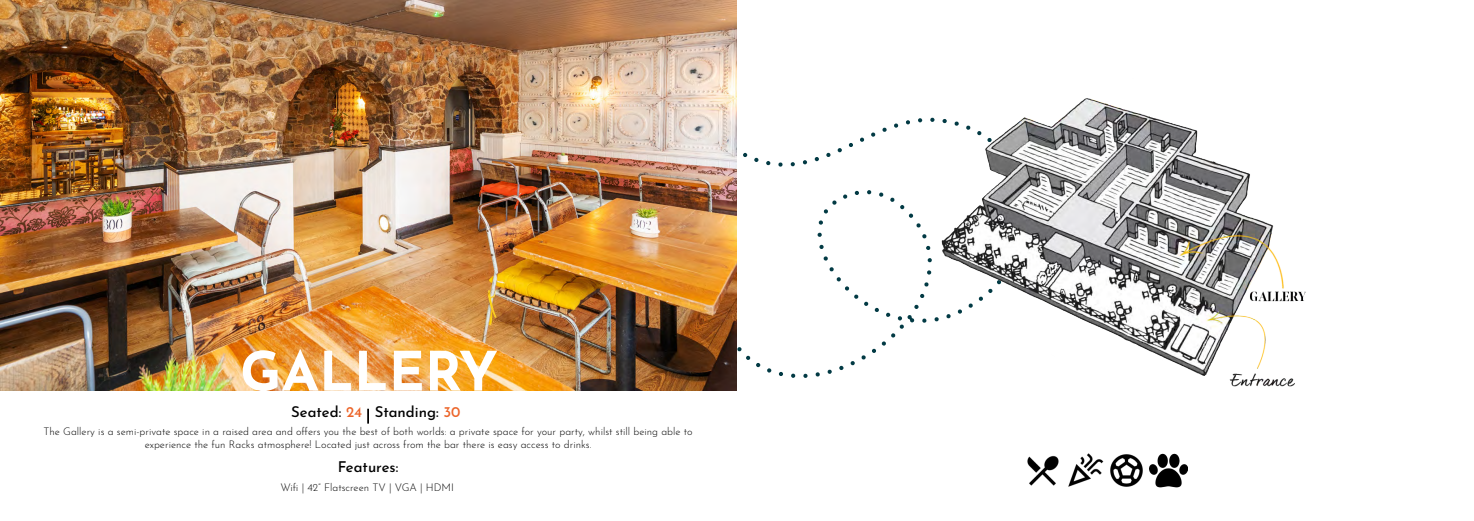
<style>
.page{position:relative;width:1474px;height:521px;background:#fff}
.page>*{position:absolute;margin:0;border:0;box-sizing:border-box;transform-origin:0 0}
.t1{font:700 54.25px "Josefin Sans";color:#fff}
.t2{font:100 14.88px "Josefin Sans";color:#000}
.t3{font:300 10.5px/12.6px "Josefin Sans";color:#000;text-align:center}
.s1{color:#ec652a}
</style>
<div class="page">
<svg style="left:767px;top:368px;width:4px;height:4px"></svg>
<svg style="left:756px;top:363px;width:4px;height:4px"></svg>
<svg style="left:823px;top:200px;width:13px;height:13px"></svg>
<svg style="left:906px;top:120px;width:4px;height:4px"></svg>
<svg style="left:890px;top:198px;width:4px;height:4px"></svg>
<svg style="left:882px;top:128px;width:4px;height:4px"></svg>
<svg style="left:814px;top:157px;width:5px;height:4px"></svg>
<svg style="left:848px;top:143px;width:5px;height:4px"></svg>
<svg style="left:837px;top:148px;width:5px;height:4px"></svg>
<svg style="left:737px;top:347px;width:13px;height:13px"></svg>
<svg style="left:803px;top:160px;width:4px;height:4px"></svg>
<svg style="left:766px;top:161px;width:4px;height:4px"></svg>
<svg style="left:778px;top:162px;width:4px;height:5px"></svg>
<svg style="left:867px;top:190px;width:4px;height:4px"></svg>
<svg style="left:854px;top:191px;width:5px;height:4px"></svg>
<svg style="left:879px;top:193px;width:4px;height:4px"></svg>
<svg style="left:894px;top:123px;width:4px;height:5px"></svg>
<svg style="left:778px;top:372px;width:5px;height:4px"></svg>
<svg style="left:819px;top:245px;width:4px;height:4px"></svg>
<svg style="left:803px;top:374px;width:4px;height:4px"></svg>
<svg style="left:817px;top:233px;width:4px;height:4px"></svg>
<svg style="left:818px;top:220px;width:5px;height:5px"></svg>
<svg style="left:791px;top:374px;width:4px;height:4px"></svg>
<svg style="left:900px;top:205px;width:12px;height:13px"></svg>
<svg style="left:843px;top:194px;width:4px;height:5px"></svg>
<svg style="left:790px;top:162px;width:4px;height:4px"></svg>
<svg style="left:826px;top:153px;width:4px;height:4px"></svg>
<svg style="left:743px;top:153px;width:4px;height:4px"></svg>
<svg style="left:860px;top:138px;width:4px;height:4px"></svg>
<svg style="left:871px;top:132px;width:4px;height:5px"></svg>
<svg style="left:736px;top:128px;width:1px;height:22px"></svg>
<svg style="left:754px;top:158px;width:4px;height:4px"></svg>
<svg style="left:815px;top:256px;width:97px;height:120px"></svg>
<img style="left:0;top:0;width:736px;height:391px">
<svg style="left:367px;top:409px;width:2px;height:15px"></svg>
<img style="left:1068px;top:453px;width:35px;height:34px">
<img style="left:1027px;top:455px;width:32px;height:31px">
<img style="left:1110px;top:454px;width:33px;height:33px">
<img style="left:912px;top:98px;width:394px;height:289px">
<img style="left:1149px;top:453px;width:38px;height:35px">
<h1 class="t1" style="left:240px;top:323px;width:259px">GALLERY</h1>
<h2 class="t2" style="left:291px;top:401px;width:73px">Seated: <span class="s1">24</span></h2>
<p class="t3" style="left:43px;top:424px;width:651px">The Gallery is a semi-private space in a raised area and offers you the best of both worlds: a private space for your party, whilst still being able to experience the fun Racks atmosphere! Located just across from the bar there is easy access to drinks.</p>
<h2 class="t2" style="left:375px;top:401px;width:87px">Standing: <span class="s1">30</span></h2>
<h2 class="t2" style="left:338px;top:455px;width:62px">Features:</h2>
<p class="t3" style="left:280px;top:479px;width:175px">Wifi | 42” Flatscreen TV | VGA | HDMI</p>
</div>
